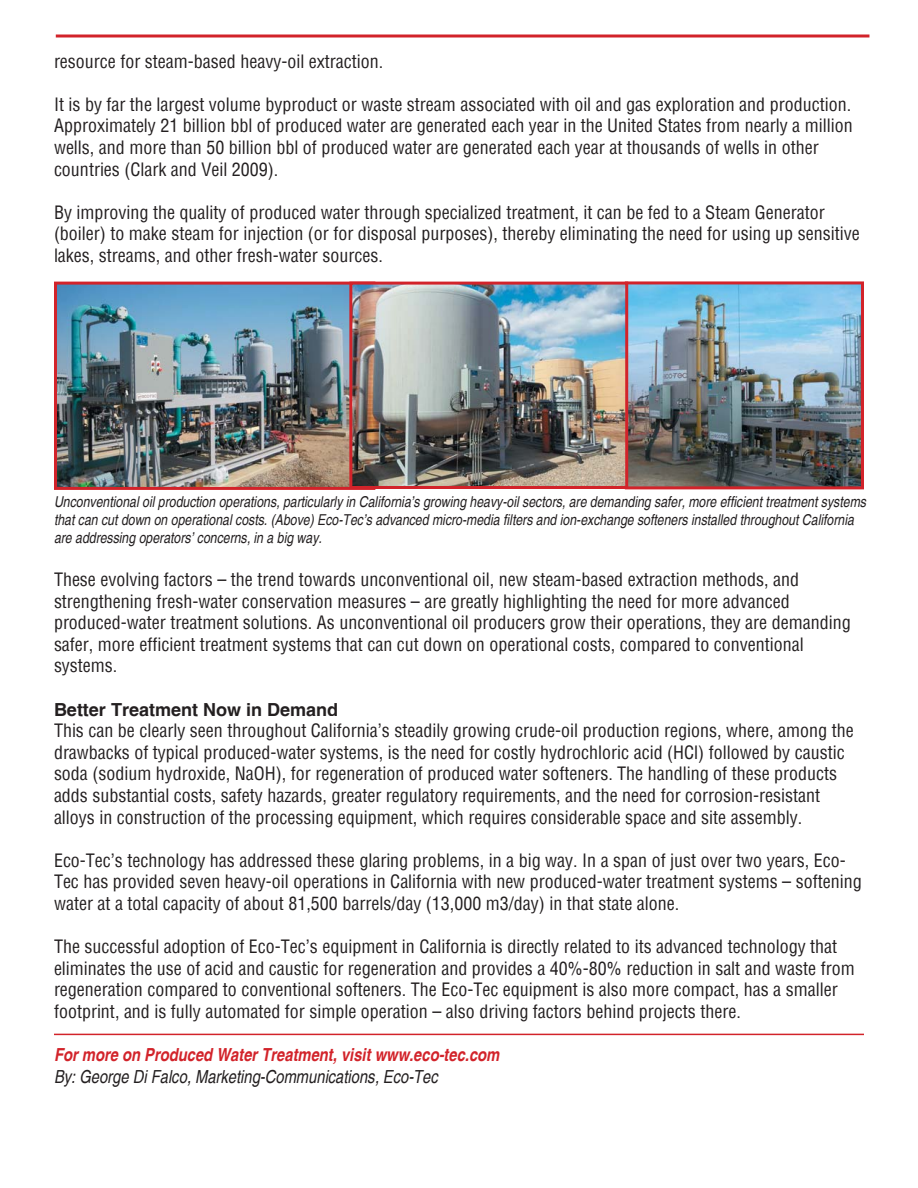
<style>
.page{position:relative;width:918px;height:1188px;background:#fff}
.page>*{position:absolute;margin:0;border:0;box-sizing:border-box;transform-origin:0 0}
.t1{font:condensed 18px/21.6px "Helvetica";color:#231f20}
.t2{font:italic 700 condensed 18px "Helvetica";color:#d2232a}
.t3{font:italic condensed 18px "Helvetica";color:#231f20}
.t4{font:700 18px "Helvetica";color:#231f20}
.t5{font:italic condensed 15px/18px "Helvetica";color:#231f20}
</style>
<div class="page">
<img style="left:58px;top:286px;width:291px;height:200px">
<div style="left:54px;top:282px;width:321px;height:208px;border:3px solid #d2232a"></div>
<img style="left:353px;top:285px;width:507px;height:200px">
<div style="left:625px;top:281px;width:239px;height:208px;border:3px solid #d2232a"></div>
<div style="left:349px;top:282px;width:279px;height:207px;border:3px solid #d2232a"></div>
<hr style="left:54px;top:1034px;width:810px;height:1px;background:#d2232a">
<svg style="left:56px;top:34px;width:813px;height:4px;background:#dd595f"></svg>
<p class="t1" style="left:54px;top:50px;width:331px">resource for steam-based heavy-oil extraction.</p>
<p class="t1" style="left:54px;top:93px;width:800px">It is by far the largest volume byproduct or waste stream associated with oil and gas exploration and production.<br>Approximately 21 billion bbl of produced water are generated each year in the United States from nearly a million wells, and more than 50 billion bbl of produced water are generated each year at thousands of wells in other countries (Clark and Veil 2009).</p>
<p class="t1" style="left:54px;top:201px;width:807px">By improving the quality of produced water through specialized treatment, it can be fed to a Steam Generator (boiler) to make steam for injection (or for disposal purposes), thereby eliminating the need for using up sensitive lakes, streams, and other fresh-water sources.</p>
<p class="t5" style="left:54px;top:492px;width:814px">Unconventional oil production operations, particularly in California’s growing heavy-oil sectors, are demanding safer, more efficient treatment systems that can cut down on operational costs. (Above) Eco-Tec’s advanced micro-media filters and ion-exchange softeners installed throughout California are addressing operators’ concerns, in a big way.</p>
<p class="t1" style="left:54px;top:568px;width:798px">These evolving factors – the trend towards unconventional oil, new steam-based extraction methods, and strengthening fresh-water conservation measures – are greatly highlighting the need for more advanced produced-water treatment solutions. As unconventional oil producers grow their operations, they are demanding safer, more efficient treatment systems that can cut down on operational costs, compared to conventional systems.</p>
<p class="t4" style="left:54px;top:698px;width:286px">Better Treatment Now in Demand</p>
<p class="t1" style="left:54px;top:719px;width:801px">This can be clearly seen throughout California’s steadily growing crude-oil production regions, where, among the drawbacks of typical produced-water systems, is the need for costly hydrochloric acid (HCl) followed by caustic soda (sodium hydroxide, NaOH), for regeneration of produced water softeners. The handling of these products adds substantial costs, safety hazards, greater regulatory requirements, and the need for corrosion-resistant alloys in construction of the processing equipment, which requires considerable space and site assembly.</p>
<p class="t1" style="left:54px;top:849px;width:809px">Eco-Tec’s technology has addressed these glaring problems, in a big way. In a span of just over two years, Eco-<br>Tec has provided seven heavy-oil operations in California with new produced-water treatment systems – softening water at a total capacity of about 81,500 barrels/day (13,000 m3/day) in that state alone.</p>
<p class="t1" style="left:54px;top:935px;width:802px">The successful adoption of Eco-Tec’s equipment in California is directly related to its advanced technology that eliminates the use of acid and caustic for regeneration and provides a 40%-80% reduction in salt and waste from regeneration compared to conventional softeners. The Eco-Tec equipment is also more compact, has a smaller footprint, and is fully automated for simple operation – also driving factors behind projects there.</p>
<p class="t2" style="left:54px;top:1044px;width:447px">For more on Produced Water Treatment, visit www.eco-tec.com</p>
<p class="t3" style="left:54px;top:1066px;width:385px">By: George Di Falco, Marketing-Communications, Eco-Tec</p>
</div>
